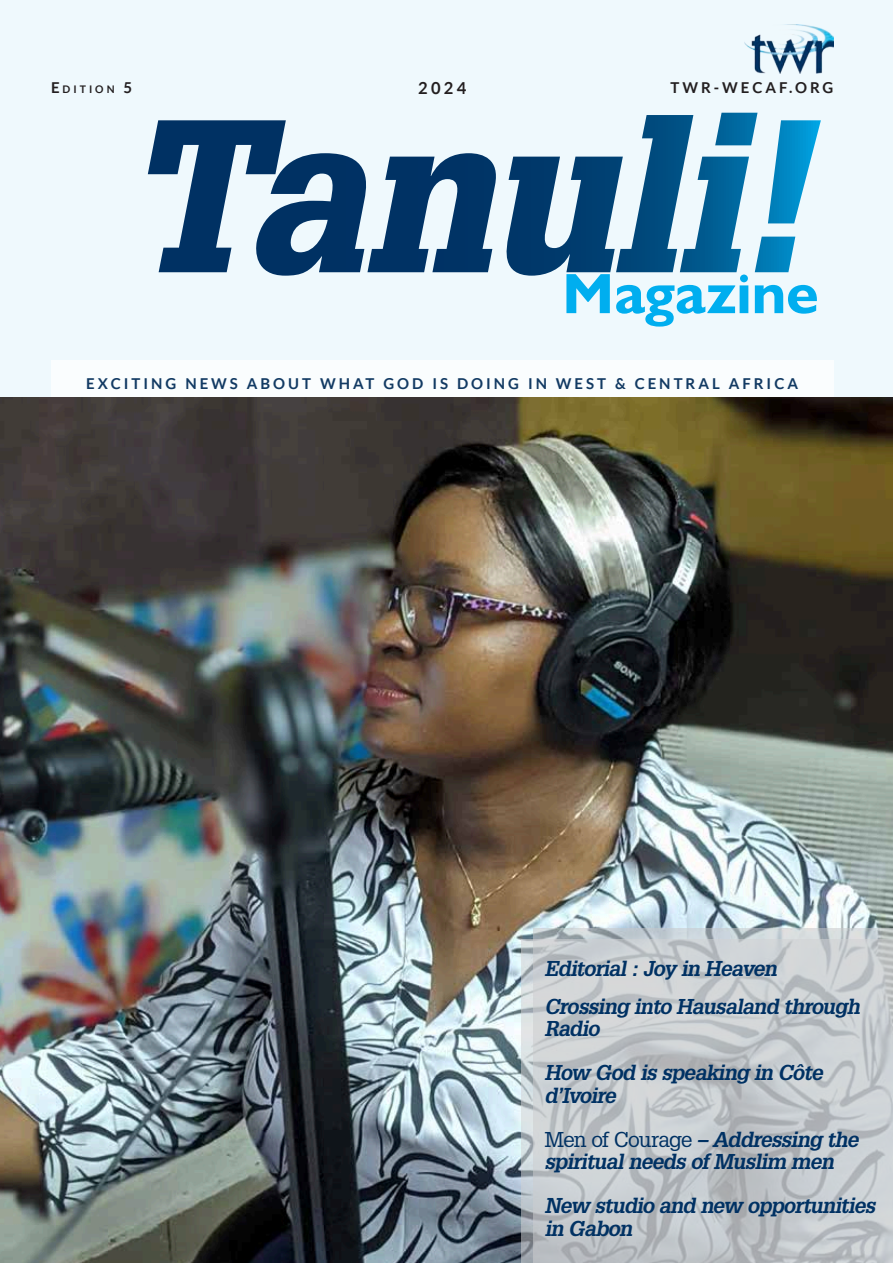
<style>
.page{position:relative;width:893px;height:1263px;background:#eff9fd}
.page>*{position:absolute;margin:0;border:0;box-sizing:border-box;transform-origin:0 0}
.t1{font:italic 700 21px/22.5px "Glypha LT Std";letter-spacing:-.045em;color:#003163}
.t2{font:700 16.5px "Lato";color:#231f20}
.t3{font:700 15px "Lato";letter-spacing:.2em;color:#123a63}
.t4{font:700 15px "Lato";letter-spacing:.2em;color:#231f20}
.t5{font:700 10.5px "Lato";letter-spacing:.285em;color:#231f20}
.s1{font-size:15px}
.s2{font-weight:400;font-style:normal}
</style>
<div class="page">
<svg style="left:148px;top:113px;width:673px;height:163px"></svg>
<svg style="left:566px;top:274px;width:251px;height:53px"></svg>
<img style="left:745px;top:25px;width:88px;height:49px">
<div style="left:51px;top:360px;width:782px;height:45px;background:#fff"></div>
<img style="left:0;top:397px;width:893px;height:866px">
<svg style="left:533px;top:928px;width:360px;height:11px;background:#bec7cb"></svg>
<svg style="left:521px;top:939px;width:372px;height:324px;background:#c3c8cb"></svg>
<p class="t5" style="left:51px;top:83px;width:83px"><span class="s1">E</span>dition <span class="s1">5</span></p>
<p class="t2" style="left:418px;top:79px;width:50px">2024</p>
<p class="t4" style="left:670px;top:78px;width:164px">TWR-WECAF.ORG</p>
<p class="t3" style="left:86px;top:374px;width:713px">EXCITING NEWS ABOUT WHAT GOD IS DOING IN WEST &amp; CENTRAL AFRICA</p>
<p class="t1" style="left:544px;top:957px;width:234px">Editorial : Joy in Heaven</p>
<p class="t1" style="left:544px;top:995px;width:317px">Crossing into Hausaland through<br>Radio</p>
<p class="t1" style="left:544px;top:1061px;width:280px">How God is speaking in Côte d’Ivoire</p>
<p class="t1" style="left:544px;top:1128px;width:315px"><span class="s2">Men of Courage</span> – Addressing the spiritual needs of Muslim men</p>
<p class="t1" style="left:544px;top:1194px;width:332px">New studio and new opportunities in Gabon</p>
</div>
